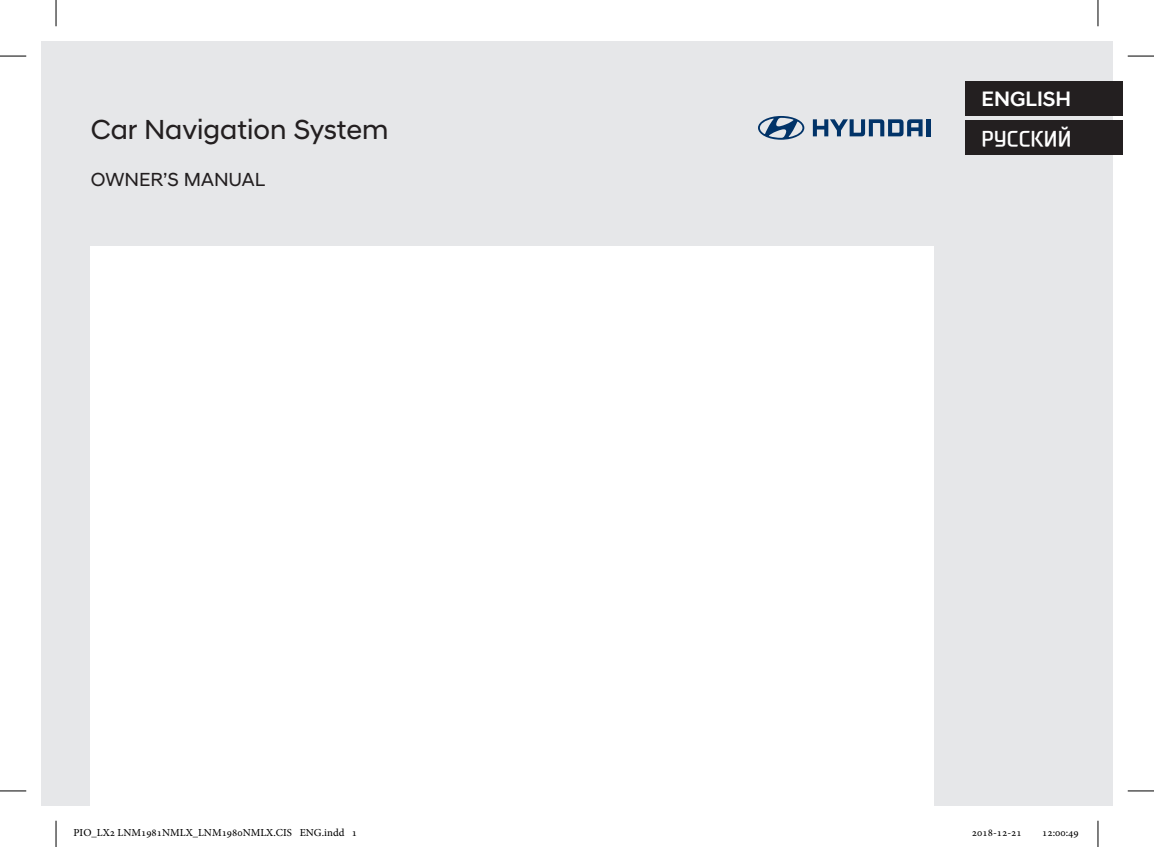
<style>
.page{position:relative;width:1154px;height:847px;background:#fff}
.page>*{position:absolute;margin:0;border:0;box-sizing:border-box;transform-origin:0 0}
.t1{font:28px "Hyundai Sans Head";color:#231f20}
.t2{font:500 21px "Hyundai Sans Head Office";color:#fff}
.t3{font:700 21px "Modern H";color:#fff;scale:.96 1}
.t4{font:19.25px "Hyundai Sans Head";color:#231f20}
.t5{font:10.5px "Adobe Hebrew";color:#000}
</style>
<div class="page">
<div style="left:41px;top:41px;width:1072px;height:764px;background:#e6e7e9"></div>
<div style="left:91px;top:246px;width:843px;height:559px;background:#fff"></div>
<svg style="left:813px;top:119px;width:109px;height:17px"></svg>
<hr style="left:926px;top:119px;width:4px;height:17px;background:#013368">
<svg style="left:758px;top:116px;width:46px;height:24px"></svg>
<div style="left:965px;top:81px;width:158px;height:35px;background:#231f20"></div>
<div style="left:965px;top:121px;width:158px;height:34px;background:#231f20"></div>
<svg style="left:0;top:56px;width:26px;height:1px"></svg>
<svg style="left:1128px;top:56px;width:26px;height:1px"></svg>
<svg style="left:0;top:790px;width:26px;height:1px"></svg>
<svg style="left:1128px;top:790px;width:26px;height:1px"></svg>
<svg style="left:56px;top:0;width:1px;height:26px"></svg>
<svg style="left:56px;top:820px;width:1px;height:26px"></svg>
<svg style="left:1097px;top:0;width:1px;height:26px"></svg>
<svg style="left:1097px;top:820px;width:1px;height:26px"></svg>
<p class="t1" style="left:91px;top:113px;width:299px">Car Navigation System</p>
<p class="t4" style="left:91px;top:167px;width:176px">OWNER’S MANUAL</p>
<p class="t2" style="left:981px;top:86px;width:91px">ENGLISH</p>
<p class="t3" style="left:981px;top:124px;width:95px">РУССКИЙ</p>
<p class="t5" style="left:74px;top:826px;width:285px">PIO_LX2 LNM1981NMLX_LNM1980NMLX.CIS ENG.indd 1</p>
<p class="t5" style="left:972px;top:826px;width:51px">2018-12-21</p>
<p class="t5" style="left:1042px;top:826px;width:38px">12:00:49</p>
</div>
